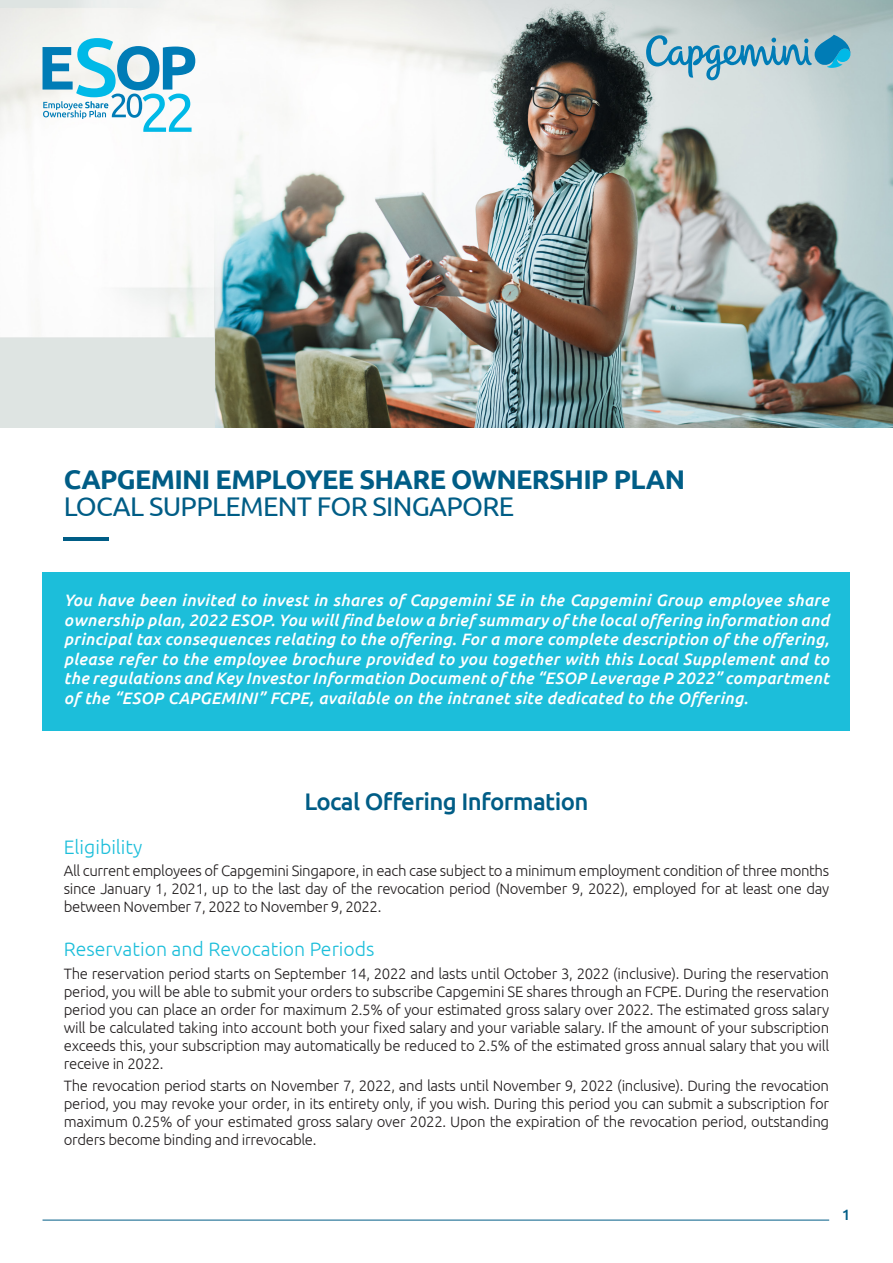
<style>
.page{position:relative;width:893px;height:1263px;background:#fff}
.page>*{position:absolute;margin:0;border:0;box-sizing:border-box;transform-origin:0 0}
.t1{font:700 27px "Ubuntu";letter-spacing:-.025em;color:#005d86}
.t2{font:27px "Ubuntu";letter-spacing:-.025em;color:#005d86}
.t3{font:500 24px "Ubuntu";letter-spacing:-.025em;color:#005d86}
.INTER_cyan{font:300 19.5px "Ubuntu";color:#1cbeda}
.t4{font:italic 500 16.5px/19.5px "Ubuntu";letter-spacing:.02em;color:#fff;text-align:justify}
.TEXTE{font:300 15px/18px "Ubuntu";letter-spacing:-.02em;color:#231f20;text-align:justify}
.t5{font:500 15px "Ubuntu";color:#005d86}
</style>
<div class="page">
<div style="left:43px;top:572px;width:807px;height:158px;background:#1cbeda"></div>
<hr style="left:64px;top:537px;width:45px;height:3px;background:#005d86">
<img style="left:0;top:0;width:893px;height:427px">
<svg style="left:646px;top:35px;width:204px;height:45px;background:#92bece"></svg>
<svg style="left:43px;top:38px;width:152px;height:94px"></svg>
<hr style="left:43px;top:1220px;width:786px;height:1px;background:#005d86">
<p class="t1" style="left:64px;top:463px;width:623px">CAPGEMINI EMPLOYEE SHARE OWNERSHIP PLAN</p>
<p class="t2" style="left:64px;top:490px;width:452px">LOCAL SUPPLEMENT FOR SINGAPORE</p>
<p class="t4" style="left:64px;top:590px;width:767px">You have been invited to invest in shares of Capgemini SE in the Capgemini Group employee share ownership plan, 2022 ESOP. You will find below a brief summary of the local offering information and principal tax consequences relating to the offering. For a more complete description of the offering, please refer to the employee brochure provided to you together with this Local Supplement and to the regulations and Key Investor Information Document of the “ESOP Leverage P 2022” compartment of the “ESOP CAPGEMINI” FCPE, available on the intranet site dedicated to the Offering.</p>
<p class="t3" style="left:304px;top:786px;width:285px">Local Offering Information</p>
<p class="INTER_cyan" style="left:64px;top:835px;width:80px">Eligibility</p>
<p class="TEXTE" style="left:64px;top:861px;width:767px">All current employees of Capgemini Singapore, in each case subject to a minimum employment condition of three months since January 1, 2021, up to the last day of the revocation period (November 9, 2022), employed for at least one day between November 7, 2022 to November 9, 2022.</p>
<p class="INTER_cyan" style="left:64px;top:937px;width:312px">Reservation and Revocation Periods</p>
<p class="TEXTE" style="left:64px;top:964px;width:767px">The reservation period starts on September 14, 2022 and lasts until October 3, 2022 (inclusive). During the reservation period, you will be able to submit your orders to subscribe Capgemini SE shares through an FCPE. During the reservation period you can place an order for maximum 2.5% of your estimated gross salary over 2022. The estimated gross salary will be calculated taking into account both your fixed salary and your variable salary. If the amount of your subscription exceeds this, your subscription may automatically be reduced to 2.5% of the estimated gross annual salary that you will receive in 2022.</p>
<p class="TEXTE" style="left:64px;top:1076px;width:767px">The revocation period starts on November 7, 2022, and lasts until November 9, 2022 (inclusive). During the revocation period, you may revoke your order, in its entirety only, if you wish. During this period you can submit a subscription for maximum 0.25% of your estimated gross salary over 2022. Upon the expiration of the revocation period, outstanding orders become binding and irrevocable.</p>
<p class="t5" style="left:842px;top:1205px;width:10px">1</p>
</div>
